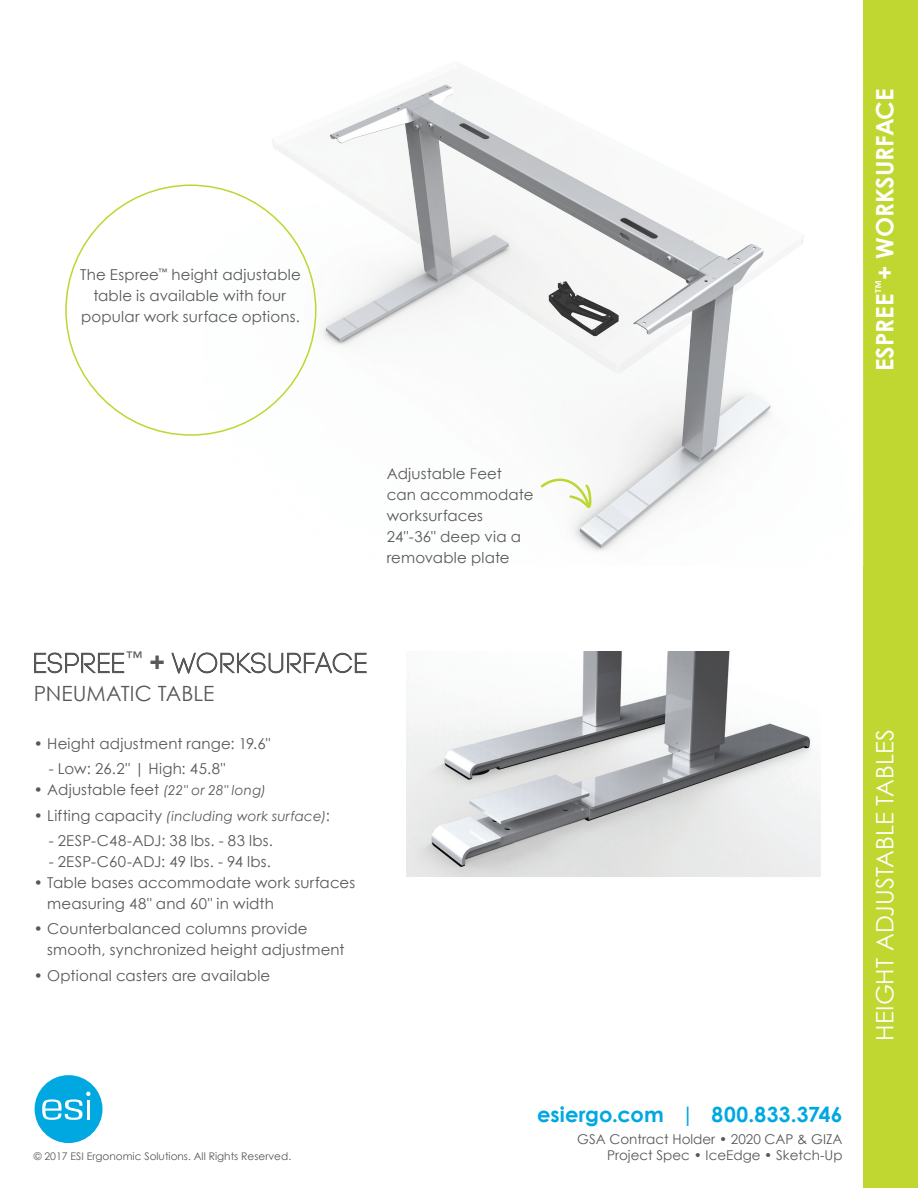
<style>
.page{position:relative;width:918px;height:1188px;background:#fff}
.page>*{position:absolute;margin:0;border:0;box-sizing:border-box;transform-origin:0 0}
.t1{font:24px "Century Gothic";letter-spacing:.005em;color:#fff}
.t2{font:700 24px "Century Gothic";color:#fff}
.bold_footer{font:700 21px "Century Gothic";letter-spacing:.005em;color:#00a8e2}
.Subhead{font:21px "Century Gothic";color:#57585a}
.Body_Text{font:15px/21px "Century Gothic";letter-spacing:.01em;color:#57585a}
.footer_body{font:13.5px/16.2px "Century Gothic";color:#57585a;text-align:right}
.t3{font:italic 13.5px "Century Gothic";letter-spacing:.015em;color:#57585a}
.copyright{font:10.5px "Century Gothic";color:#57585a}
.s1{font-style:italic;font-size:13.5px}
.s2{font-style:normal;font-size:15px}
</style>
<div class="page">
<div style="left:863px;top:0;width:55px;height:1188px;background:#bfd730"></div>
<svg style="left:34px;top:652px;width:91px;height:22px"></svg>
<svg style="left:171px;top:652px;width:196px;height:22px"></svg>
<img style="left:207px;top:84px;width:597px;height:467px">
<img style="left:407px;top:651px;width:414px;height:226px">
<svg style="left:538px;top:472px;width:55px;height:40px"></svg>
<div style="left:35px;top:1075px;width:67px;height:68px;background:#00a8e1;border-radius:50%"></div>
<svg style="left:42px;top:1092px;width:48px;height:28px"></svg>
<hr style="left:87px;top:1100px;width:3px;height:19px;background:#fff">
<p class="Body_Text" style="left:80px;top:264px;width:222px;text-align:center">The Espree<sup>™</sup> height adjustable table is available with four popular work surface options.</p>
<p class="Body_Text" style="left:387px;top:463px;width:148px">Adjustable Feet can accommodate worksurfaces<br>24"‑36" deep via a removable plate</p>
<h1 class="t2" style="left:867px;top:371px;width:284px;rotate:-90deg">ESPREE<sup>™</sup>+ WORKSURFACE</h1>
<p class="Subhead" style="left:34px;top:679px;width:182px">PNEUMATIC TABLE</p>
<p class="Body_Text" style="left:34px;top:733px;width:238px">• Height adjustment range: 19.6"</p>
<p class="Body_Text" style="left:49px;top:758px;width:178px">- Low: 26.2" | High: 45.8"</p>
<p class="Body_Text" style="left:34px;top:779px;width:234px">• Adjustable feet <span class="s1">(22" or 28" long)</span></p>
<p class="t3" style="left:34px;top:807px;width:298px"><span class="s2">• Lifting capacity</span> (including work surface)<span class="s2">:</span></p>
<p class="Body_Text" style="left:49px;top:830px;width:226px">- 2ESP-C48-ADJ: 38 lbs. - 83 lbs.</p>
<p class="Body_Text" style="left:49px;top:851px;width:224px">- 2ESP-C60-ADJ: 49 lbs. - 94 lbs.</p>
<p class="Body_Text" style="left:47px;top:872px;width:310px;text-indent:-14px">• Table bases accommodate work surfaces measuring 48" and 60" in width</p>
<p class="Body_Text" style="left:47px;top:918px;width:299px;text-indent:-14px">• Counterbalanced columns provide smooth, synchronized height adjustment</p>
<p class="Body_Text" style="left:34px;top:964px;width:238px">• Optional casters are available</p>
<p class="copyright" style="left:34px;top:1148px;width:259px">© 2017 ESI Ergonomic Solutions. All Rights Reserved.</p>
<p class="bold_footer" style="left:537px;top:1098px;width:307px">esiergo.com | 800.833.3746</p>
<p class="footer_body" style="left:577px;top:1131px;width:267px">GSA Contract Holder • 2020 CAP &amp; GIZA<br>Project Spec • IceEdge • Sketch-Up</p>
<h1 class="t1" style="left:868px;top:1041px;width:313px;rotate:-90deg">HEIGHT ADJUSTABLE TABLES</h1>
</div>
